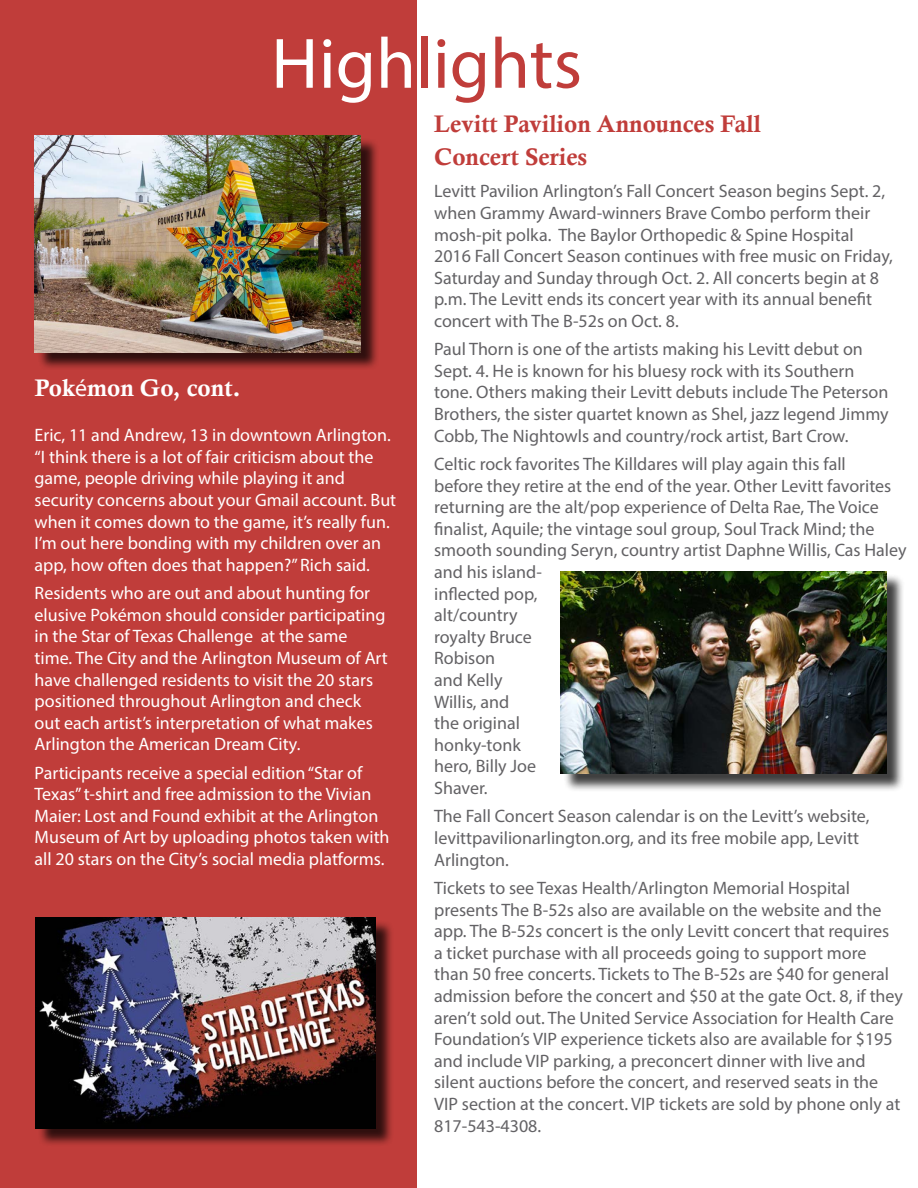
<style>
.page{position:relative;width:918px;height:1188px;background:#fff}
.page>*{position:absolute;margin:0;border:0;box-sizing:border-box;transform-origin:0 0}
.t1{font:72px "Myriad Pro";color:#c03d3a}
.t2{font:24px/33px "Calis MT Bol";color:#c03d3a}
.t3{font:24px "Calis MT Bol";color:#fff}
.t4{font:18px/21.6px "Myriad Pro";color:#636265}
.t5{font:18px/21.6px "Myriad Pro";color:#fff}
.s1{color:#fff}
.s2{font-family:"Myriad Pro"}
</style>
<div class="page">
<div style="left:0;top:0;width:417px;height:1188px;background:#c03d3a"></div>
<div style="left:37px;top:138px;width:342px;height:233px;background:#000;opacity:.75"></div>
<img style="left:35px;top:135px;width:326px;height:217px">
<div style="left:38px;top:920px;width:356px;height:227px;background:#000;opacity:.75"></div>
<img style="left:35px;top:917px;width:340px;height:211px">
<div style="left:563px;top:573px;width:342px;height:220px;background:#000;opacity:.75"></div>
<img style="left:561px;top:571px;width:325px;height:203px">
<h1 class="t1" style="left:271px;top:19px;width:312px"><span class="s1">High</span>lights</h1>
<h2 class="t3" style="left:35px;top:374px;width:208px">Pok<span class="s2">é</span>mon Go, cont.</h2>
<p class="t5" style="left:35px;top:424px;width:363px">Eric, 11 and Andrew, 13 in downtown Arlington. “I think there is a lot of fair criticism about the game, people driving while playing it and security concerns about your Gmail account. But when it comes down to the game, it’s really fun.<br>I’m out here bonding with my children over an app, how often does that happen?” Rich said.</p>
<p class="t5" style="left:35px;top:582px;width:355px">Residents who are out and about hunting for elusive Pokémon should consider participating in the Star of Texas Challenge at the same time. The City and the Arlington Museum of Art have challenged residents to visit the 20 stars positioned throughout Arlington and check out each artist’s interpretation of what makes Arlington the American Dream City.</p>
<p class="t5" style="left:35px;top:762px;width:357px">Participants receive a special edition “Star of Texas” t-shirt and free admission to the Vivian Maier: Lost and Found exhibit at the Arlington Museum of Art by uploading photos taken with all 20 stars on the City’s social media platforms.</p>
<h2 class="t2" style="left:434px;top:107px;width:328px">Levitt Pavilion Announces Fall<br>Concert Series</h2>
<p class="t4" style="left:434px;top:180px;width:460px">Levitt Pavilion Arlington’s Fall Concert Season begins Sept. 2, when Grammy Award-winners Brave Combo perform their mosh-pit polka. The Baylor Orthopedic &amp; Spine Hospital 2016 Fall Concert Season continues with free music on Friday, Saturday and Sunday through Oct. 2. All concerts begin at 8 p.m. The Levitt ends its concert year with its annual benefit concert with The B-52s on Oct. 8.</p>
<p class="t4" style="left:434px;top:338px;width:456px">Paul Thorn is one of the artists making his Levitt debut on Sept. 4. He is known for his bluesy rock with its Southern tone. Others making their Levitt debuts include The Peterson Brothers, the sister quartet known as Shel, jazz legend Jimmy Cobb, The Nightowls and country/rock artist, Bart Crow.</p>
<p class="t4" style="left:434px;top:453px;width:474px">Celtic rock favorites The Killdares will play again this fall<br>before they retire at the end of the year. Other Levitt favorites returning are the alt/pop experience of Delta Rae, The Voice finalist, Aquile; the vintage soul group, Soul Track Mind; the smooth sounding Seryn, country artist Daphne Willis, Cas Haley and his island-<br>inflected pop,<br>alt/country<br>royalty Bruce<br>Robison<br>and Kelly<br>Willis, and<br>the original<br>honky-tonk<br>hero, Billy Joe<br>Shaver.</p>
<p class="t4" style="left:434px;top:805px;width:437px">The Fall Concert Season calendar is on the Levitt’s website, levittpavilionarlington.org, and its free mobile app, Levitt<br>Arlington.</p>
<p class="t4" style="left:434px;top:877px;width:470px">Tickets to see Texas Health/Arlington Memorial Hospital presents The B-52s also are available on the website and the app. The B-52s concert is the only Levitt concert that requires<br>a ticket purchase with all proceeds going to support more than 50 free concerts. Tickets to The B-52s are $40 for general admission before the concert and $50 at the gate Oct. 8, if they aren’t sold out. The United Service Association for Health Care Foundation’s VIP experience tickets also are available for $195 and include VIP parking, a preconcert dinner with live and silent auctions before the concert, and reserved seats in the VIP section at the concert. VIP tickets are sold by phone only at 817-543-4308.</p>
</div>
